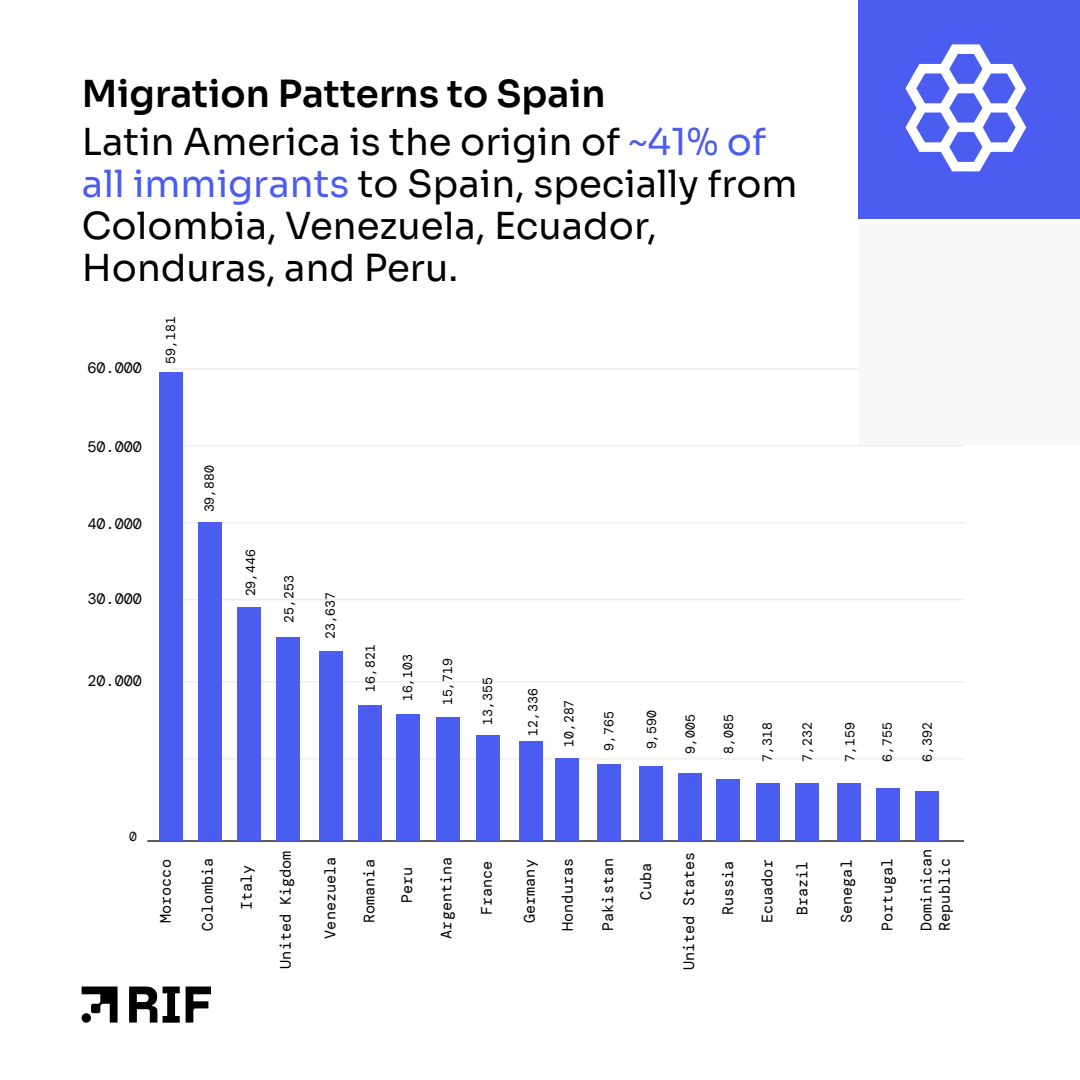
<style>
.page{position:relative;width:1080px;height:1080px;background:#fff}
.page>*{position:absolute;margin:0;border:0;box-sizing:border-box;transform-origin:0 0}
.t1{font:37.2px/42.2px "Sora";color:#000}
.t2{font:600 37.2px "Sora";color:#000}
.t3{font:15.2px/18.2px "DM Mono";color:#000}
.t4{font:13px "DM Mono";color:#000}
.s1{color:#4b5cf0}
</style>
<div class="page">
<hr style="left:171px;top:758px;width:793px;height:1px;background:#f0ebe6">
<hr style="left:147px;top:840px;width:817px;height:2px;background:#000">
<hr style="left:171px;top:681px;width:793px;height:2px;background:#f0ebe6">
<hr style="left:171px;top:599px;width:793px;height:1px;background:#f0ebe6">
<hr style="left:171px;top:522px;width:793px;height:1px;background:#f0ebe6">
<hr style="left:171px;top:445px;width:793px;height:1px;background:#f0ebe6">
<hr style="left:171px;top:368px;width:793px;height:1px;background:#f0ebe6">
<div style="left:159px;top:373px;width:23px;height:468px;background:#4b5cf0"></div>
<div style="left:198px;top:523px;width:23px;height:318px;background:#4b5cf0"></div>
<div style="left:237px;top:608px;width:24px;height:233px;background:#4b5cf0"></div>
<div style="left:276px;top:638px;width:24px;height:203px;background:#4b5cf0"></div>
<div style="left:319px;top:652px;width:24px;height:189px;background:#4b5cf0"></div>
<div style="left:358px;top:705px;width:24px;height:136px;background:#4b5cf0"></div>
<div style="left:396px;top:714px;width:24px;height:127px;background:#4b5cf0"></div>
<div style="left:437px;top:717px;width:23px;height:124px;background:#4b5cf0"></div>
<div style="left:476px;top:735px;width:23px;height:106px;background:#4b5cf0"></div>
<div style="left:519px;top:742px;width:23px;height:99px;background:#4b5cf0"></div>
<div style="left:555px;top:759px;width:24px;height:82px;background:#4b5cf0"></div>
<div style="left:597px;top:764px;width:24px;height:77px;background:#4b5cf0"></div>
<div style="left:639px;top:767px;width:23px;height:74px;background:#4b5cf0"></div>
<div style="left:678px;top:773px;width:23px;height:68px;background:#4b5cf0"></div>
<div style="left:716px;top:780px;width:23px;height:61px;background:#4b5cf0"></div>
<div style="left:756px;top:784px;width:24px;height:57px;background:#4b5cf0"></div>
<div style="left:795px;top:784px;width:24px;height:57px;background:#4b5cf0"></div>
<div style="left:837px;top:784px;width:24px;height:57px;background:#4b5cf0"></div>
<div style="left:876px;top:789px;width:24px;height:52px;background:#4b5cf0"></div>
<div style="left:915px;top:791px;width:24px;height:50px;background:#4b5cf0"></div>
<div style="left:858px;top:223px;width:222px;height:222px;background:#faf8f7"></div>
<svg style="left:129px;top:987px;width:28px;height:36px"></svg>
<svg style="left:82px;top:987px;width:36px;height:36px"></svg>
<svg style="left:186px;top:987px;width:25px;height:36px"></svg>
<svg style="left:163px;top:987px;width:17px;height:36px"></svg>
<div style="left:858px;top:0;width:222px;height:219px;background:#4b5cf0"></div>
<svg style="left:905px;top:44px;width:121px;height:127px"></svg>
<h1 class="t2" style="left:82px;top:64px;width:525px">Migration Patterns to Spain</h1>
<h1 class="t1" style="left:82px;top:117px;width:717px">Latin America is the origin of <span class="s1">~41% of all immigrants</span> to Spain, specially from<br>Colombia, Venezuela, Ecuador,<br>Honduras, and Peru.</h1>
<p class="t3" style="left:87px;top:358px;width:56px">60.000</p>
<p class="t4" style="left:163px;top:364px;width:48px;rotate:-90deg">59,181</p>
<p class="t3" style="left:87px;top:438px;width:56px">50.000</p>
<p class="t3" style="left:87px;top:515px;width:56px">40.000</p>
<p class="t3" style="left:87px;top:589px;width:56px">30.000</p>
<p class="t4" style="left:201px;top:512px;width:48px;rotate:-90deg">39,880</p>
<p class="t3" style="left:87px;top:672px;width:56px">20.000</p>
<p class="t4" style="left:242px;top:596px;width:48px;rotate:-90deg">29,446</p>
<p class="t4" style="left:281px;top:623px;width:48px;rotate:-90deg">25,253</p>
<p class="t4" style="left:322px;top:639px;width:48px;rotate:-90deg">23,637</p>
<p class="t4" style="left:362px;top:692px;width:48px;rotate:-90deg">16,821</p>
<p class="t4" style="left:400px;top:701px;width:48px;rotate:-90deg">16,103</p>
<p class="t4" style="left:440px;top:705px;width:48px;rotate:-90deg">15,719</p>
<p class="t4" style="left:480px;top:725px;width:48px;rotate:-90deg">13,355</p>
<p class="t4" style="left:525px;top:736px;width:48px;rotate:-90deg">12,336</p>
<p class="t4" style="left:561px;top:747px;width:48px;rotate:-90deg">10,287</p>
<p class="t4" style="left:601px;top:751px;width:41px;rotate:-90deg">9,765</p>
<p class="t4" style="left:644px;top:749px;width:41px;rotate:-90deg">9,590</p>
<p class="t4" style="left:682px;top:754px;width:41px;rotate:-90deg">9,005</p>
<p class="t4" style="left:721px;top:754px;width:41px;rotate:-90deg">8,085</p>
<p class="t4" style="left:759px;top:762px;width:41px;rotate:-90deg">7,318</p>
<p class="t4" style="left:799px;top:762px;width:41px;rotate:-90deg">7,232</p>
<p class="t4" style="left:842px;top:762px;width:41px;rotate:-90deg">7,159</p>
<p class="t4" style="left:879px;top:762px;width:41px;rotate:-90deg">6,755</p>
<p class="t4" style="left:919px;top:762px;width:41px;rotate:-90deg">6,392</p>
<p class="t4" style="left:129px;top:829px;width:9px">0</p>
<p class="t3" style="left:157px;top:923px;width:65px;rotate:-90deg">Morocco</p>
<p class="t3" style="left:198px;top:931px;width:74px;rotate:-90deg">Colombia</p>
<p class="t3" style="left:237px;top:910px;width:47px;rotate:-90deg">Italy</p>
<p class="t3" style="left:637px;top:900px;width:38px;rotate:-90deg">Cuba</p>
<p class="t3" style="left:719px;top:915px;width:56px;rotate:-90deg">Russia</p>
<p class="t3" style="left:758px;top:923px;width:65px;rotate:-90deg">Ecuador</p>
<p class="t3" style="left:793px;top:915px;width:56px;rotate:-90deg">Brazil</p>
<p class="t3" style="left:838px;top:923px;width:65px;rotate:-90deg">Senegal</p>
<p class="t3" style="left:878px;top:931px;width:74px;rotate:-90deg">Portugal</p>
<p class="t3" style="left:917px;top:931px;width:83px;rotate:-90deg">Dominican<br>Republic</p>
<p class="t3" style="left:277px;top:969px;width:120px;rotate:-90deg">United Kigdom</p>
<p class="t3" style="left:321px;top:939px;width:83px;rotate:-90deg">Venezuela</p>
<p class="t3" style="left:360px;top:923px;width:65px;rotate:-90deg">Romania</p>
<p class="t3" style="left:437px;top:939px;width:83px;rotate:-90deg">Argentina</p>
<p class="t3" style="left:521px;top:923px;width:65px;rotate:-90deg">Germany</p>
<p class="t3" style="left:558px;top:931px;width:74px;rotate:-90deg">Honduras</p>
<p class="t3" style="left:599px;top:931px;width:74px;rotate:-90deg">Pakistan</p>
<p class="t3" style="left:680px;top:970px;width:120px;rotate:-90deg">United States</p>
<p class="t3" style="left:478px;top:915px;width:56px;rotate:-90deg">France</p>
<p class="t3" style="left:398px;top:903px;width:38px;rotate:-90deg">Peru</p>
</div>
